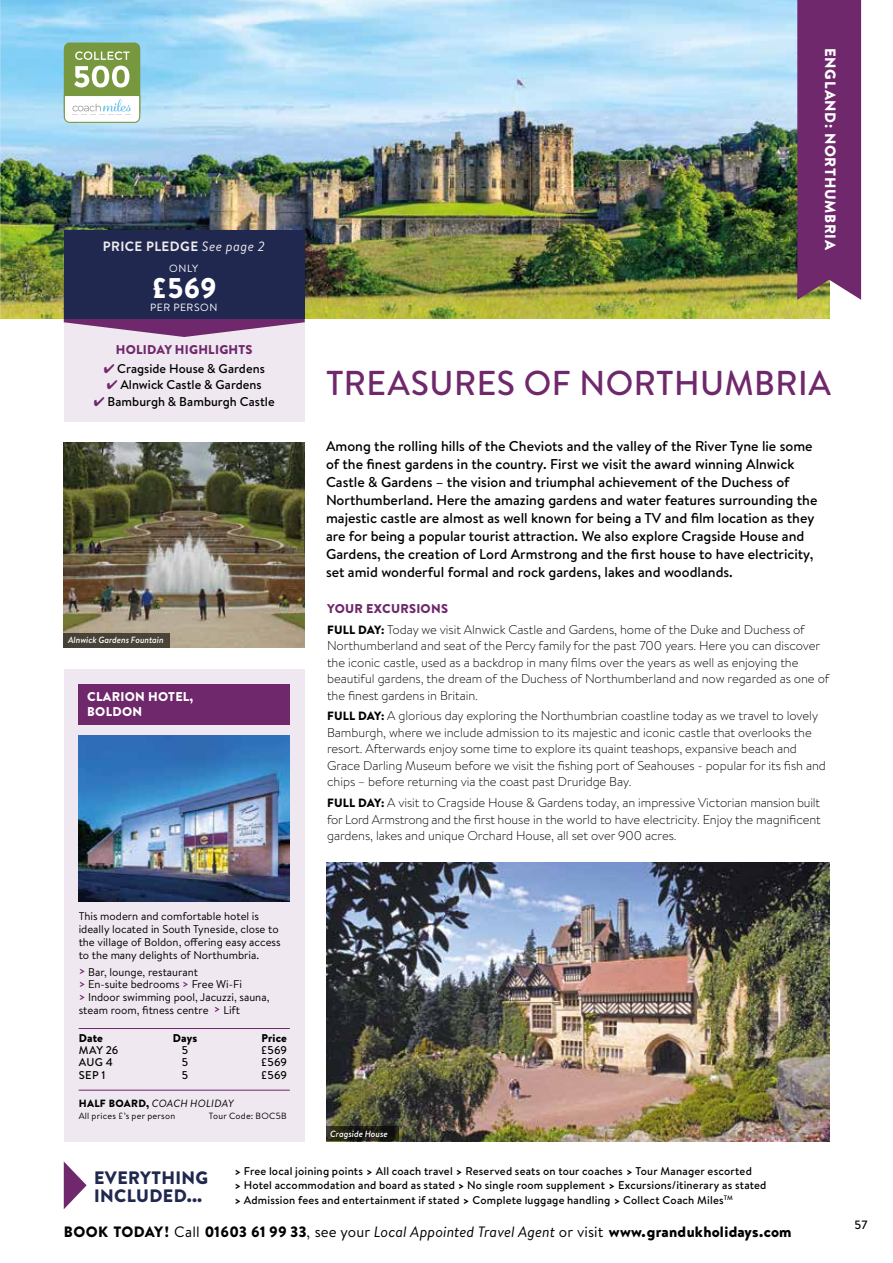
<style>
.page{position:relative;width:893px;height:1263px;background:#fff}
.page>*{position:absolute;margin:0;border:0;box-sizing:border-box;transform-origin:0 0}
.t1{font:500 34.5px "Brandon Text";letter-spacing:.015em;color:#6f286c}
.t2{font:900 28.5px "Brandon Text";color:#fff}
.t3{font:900 18px/18px "Brandon Text";letter-spacing:.02em;color:#20284f}
.t4{font:900 15px "Brandon Text";letter-spacing:.005em;color:#000}
.t5{font:900 15px "Brandon Text";letter-spacing:.05em;color:#fff}
.t6{font:500 14.25px/18px "Brandon Text";color:#000}
.t7{font:700 13.5px "Brandon Text";letter-spacing:.03em;color:#ededed}
.t8{font:300 12.75px/16.5px "Brandon Text";letter-spacing:-.005em;color:#000}
.t9{font:500 12.75px "Brandon Text";letter-spacing:.005em;color:#000}
.t10{font:900 12.75px/15px "Brandon Text";letter-spacing:.02em;color:#fff}
.t11{font:900 12.75px "Brandon Text";letter-spacing:.02em;color:#6f286c}
.t12{font:500 12px "Brandon Text";color:#000}
.t13{font:500 11.25px/14.2px "Brandon Text";letter-spacing:.015em;color:#000}
.t14{font:11.25px/12.8px "Brandon Text";color:#000}
.t15{font:900 11.25px "Brandon Text";letter-spacing:.01em;color:#000}
.t16{font:italic 10.5px "Brandon Text";letter-spacing:.02em;color:#000}
.t17{font:10.5px "Brandon Text";letter-spacing:.055em;color:#fff}
.t18{font:9px "Brandon Text";letter-spacing:.025em;color:#000}
.t19{font:italic 500 9px "Brandon Text";letter-spacing:-.005em;color:#fff}
.s1{font-weight:400;font-style:italic}
.s2{color:#6f286c}
.s3{font-weight:900;color:#6f286c}
.s4{font-weight:900;font-size:12px}
.s5{font-weight:700;color:#6f286c}
.s6{font-weight:900;font-style:normal}
.s7{font-weight:900}
.s8{font-weight:400}
</style>
<div class="page">
<img style="left:1px;top:0;width:828px;height:319px">
<img style="left:0;top:0;width:1px;height:319px">
<div style="left:64px;top:320px;width:241px;height:102px;background:#efe8f0"></div>
<svg style="left:64px;top:319px;width:241px;height:18px"></svg>
<div style="left:64px;top:255px;width:241px;height:64px;background:#20284f"></div>
<div style="left:64px;top:43px;width:76px;height:75px;background:#77983f;border-radius:6px"></div>
<svg style="left:75px;top:51px;width:55px;height:9px"></svg>
<svg style="left:64px;top:96px;width:76px;height:27px;background:#ecf2ee"></svg>
<svg style="left:74px;top:66px;width:55px;height:21px"></svg>
<img style="left:64px;top:442px;width:241px;height:205px">
<img style="left:326px;top:862px;width:503px;height:279px">
<div style="left:64px;top:669px;width:241px;height:472px;background:#efe8f0"></div>
<div style="left:79px;top:684px;width:211px;height:40px;background:#6f286c"></div>
<img style="left:79px;top:735px;width:211px;height:166px">
<hr style="left:79px;top:1028px;width:211px;height:1px;background:#6f286c">
<hr style="left:79px;top:1090px;width:211px;height:1px;background:#6f286c">
<div style="left:64px;top:633px;width:106px;height:14px;background:#494238"></div>
<svg style="left:326px;top:1126px;width:72px;height:15px"></svg>
<svg style="left:797px;top:0;width:64px;height:300px;background:#712f6d"></svg>
<svg style="left:64px;top:1162px;width:23px;height:47px"></svg>
<div style="left:64px;top:230px;width:241px;height:26px;background:#20284f"></div>
<p class="t7" style="left:103px;top:237px;width:164px">PRICE PLEDGE <span class="s1">See page 2</span></p>
<p class="t17" style="left:169px;top:261px;width:31px">ONLY</p>
<h2 class="t2" style="left:151px;top:268px;width:67px">£569</h2>
<p class="t17" style="left:150px;top:300px;width:69px">PER PERSON</p>
<p class="t11" style="left:116px;top:340px;width:138px">HOLIDAY HIGHLIGHTS</p>
<p class="t9" style="left:104px;top:359px;width:163px"><span class="s2">✔</span> Cragside House &amp; Gardens</p>
<p class="t9" style="left:107px;top:376px;width:157px"><span class="s2">✔</span> Alnwick Castle &amp; Gardens</p>
<p class="t9" style="left:94px;top:392px;width:182px"><span class="s2">✔</span> Bamburgh &amp; Bamburgh Castle</p>
<p class="t19" style="left:68px;top:634px;width:97px">Alnwick Gardens Fountain</p>
<p class="t10" style="left:87px;top:689px;width:108px">CLARION HOTEL,<br>BOLDON</p>
<p class="t5" style="left:841px;top:48px;width:204px;rotate:90deg">ENGLAND: NORTHUMBRIA</p>
<h1 class="t1" style="left:326px;top:359px;width:506px">TREASURES OF NORTHUMBRIA</h1>
<p class="t6" style="left:326px;top:437px;width:493px">Among the rolling hills of the Cheviots and the valley of the River Tyne lie some of the finest gardens in the country. First we visit the award winning Alnwick Castle &amp; Gardens – the vision and triumphal achievement of the Duchess of Northumberland. Here the amazing gardens and water features surrounding the majestic castle are almost as well known for being a TV and film location as they are for being a popular tourist attraction. We also explore Cragside House and Gardens, the creation of Lord Armstrong and the first house to have electricity, set amid wonderful formal and rock gardens, lakes and woodlands.</p>
<p class="t8" style="left:327px;top:597px;width:479px;line-height:20.7px"><span class="s3">YOUR EXCURSIONS<br></span><span class="s4">FULL DAY:</span> Today we visit Alnwick Castle and Gardens, home of the Duke and Duchess of</p>
<p class="t8" style="left:327px;top:637px;width:504px">Northumberland and seat of the Percy family for the past 700 years. Here you can discover the iconic castle, used as a backdrop in many films over the years as well as enjoying the beautiful gardens, the dream of the Duchess of Northumberland and now regarded as one of the finest gardens in Britain.</p>
<p class="t8" style="left:327px;top:707px;width:500px"><span class="s4">FULL DAY:</span> A glorious day exploring the Northumbrian coastline today as we travel to lovely Bamburgh, where we include admission to its majestic and iconic castle that overlooks the resort. Afterwards enjoy some time to explore its quaint teashops, expansive beach and Grace Darling Museum before we visit the fishing port of Seahouses - popular for its fish and chips – before returning via the coast past Druridge Bay.</p>
<p class="t8" style="left:327px;top:794px;width:495px;text-align:justify"><span class="s4">FULL DAY:</span> A visit to Cragside House &amp; Gardens today, an impressive Victorian mansion built for Lord Armstrong and the first house in the world to have electricity. Enjoy the magnificent gardens, lakes and unique Orchard House, all set over 900 acres.</p>
<p class="t14" style="left:79px;top:910px;width:204px">This modern and comfortable hotel is ideally located in South Tyneside, close to the village of Boldon, offering easy access to the many delights of Northumbria.</p>
<p class="t14" style="left:79px;top:965px;width:192px"><span class="s5">&gt;</span> Bar, lounge, restaurant<br><span class="s5">&gt;</span> En-suite bedrooms <span class="s5">&gt;</span> Free Wi-Fi<br><span class="s5">&gt;</span> Indoor swimming pool, Jacuzzi, sauna, steam room, fitness centre <span class="s5">&gt;</span> Lift</p>
<p class="t15" style="left:79px;top:1030px;width:26px">Date</p>
<p class="t15" style="left:173px;top:1030px;width:26px">Days</p>
<p class="t15" style="left:261px;top:1030px;width:27px">Price</p>
<p class="t13" style="left:79px;top:1043px;width:41px">MAY 26</p>
<p class="t13" style="left:182px;top:1043px;width:8px">5</p>
<p class="t13" style="left:261px;top:1043px;width:28px">£569</p>
<p class="t13" style="left:79px;top:1055px;width:36px">AUG 4</p>
<p class="t13" style="left:182px;top:1055px;width:8px">5</p>
<p class="t13" style="left:261px;top:1055px;width:28px">£569</p>
<p class="t13" style="left:79px;top:1067px;width:28px">SEP 1</p>
<p class="t13" style="left:182px;top:1067px;width:8px">5</p>
<p class="t13" style="left:261px;top:1067px;width:28px">£569</p>
<p class="t16" style="left:79px;top:1096px;width:156px"><span class="s6">HALF BOARD,</span> COACH HOLIDAY</p>
<p class="t18" style="left:79px;top:1110px;width:98px">All prices £’s per person</p>
<p class="t18" style="left:209px;top:1110px;width:80px">Tour Code: BOC5B</p>
<p class="t19" style="left:330px;top:1127px;width:59px">Cragside House</p>
<h3 class="t3" style="left:94px;top:1168px;width:115px">EVERYTHING<br>INCLUDED...</h3>
<p class="t13" style="left:234px;top:1164px;width:533px"><span class="s7">&gt;</span> Free local joining points <span class="s7">&gt;</span> All coach travel <span class="s7">&gt;</span> Reserved seats on tour coaches <span class="s7">&gt;</span> Tour Manager escorted<br><span class="s7">&gt;</span> Hotel accommodation and board as stated <span class="s7">&gt;</span> No single room supplement <span class="s7">&gt;</span> Excursions/itinerary as stated <span class="s7">&gt;</span> Admission fees and entertainment if stated <span class="s7">&gt;</span> Complete luggage handling <span class="s7">&gt;</span> Collect Coach Miles<sup>TM</sup></p>
<p class="t4" style="left:64px;top:1222px;width:729px">BOOK TODAY! <span class="s8">Call</span> 01603 61 99 33<span class="s8">, see your</span> <span class="s1">Local Appointed Travel Agent</span> <span class="s8">or visit</span> www.grandukholidays.com</p>
<p class="t12" style="left:855px;top:1216px;width:14px">57</p>
</div>
